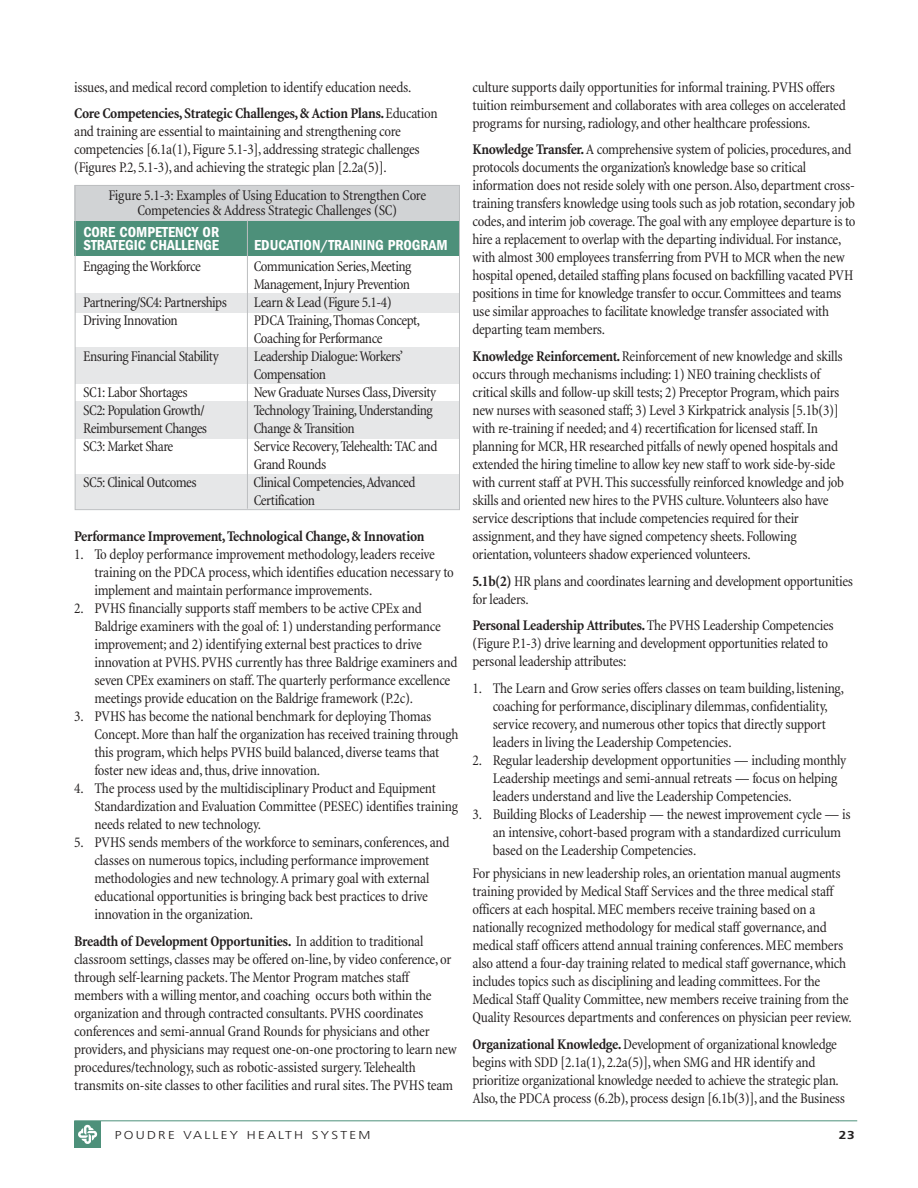
<style>
.page{position:relative;width:918px;height:1188px;background:#fff}
.page>*{position:absolute;margin:0;border:0;box-sizing:border-box;transform-origin:0 0}
.t1{font:condensed 15px/18px "Minion";letter-spacing:-.02em;color:#231f1f}
.t2{font:600 condensed 15px/13.5px "Franklin Gothic";color:#fff}
.t3{font:700 condensed 15px "Minion";letter-spacing:-.025em;color:#231f1f}
.t4{font:condensed 15px "Minion";letter-spacing:-.04em;color:#231f1f}
.t5{font:300 11.55px "Frutiger";letter-spacing:.165em;color:#231f1f;scale:1.18 1}
.t6{font:700 11.55px "Frutiger";color:#231f1f;scale:1.18 1}
.s1{font-weight:700}
</style>
<div class="page">
<div style="left:74px;top:1121px;width:27px;height:27px;background:#4d907a"></div>
<svg style="left:78px;top:1125px;width:19px;height:19px"></svg>
<hr style="left:74px;top:1120px;width:783px;height:1px;background:#4d907a">
<div style="left:75px;top:474px;width:385px;height:35px;background:#e6e7e8"></div>
<div style="left:75px;top:401px;width:385px;height:37px;background:#e6e7e8"></div>
<div style="left:75px;top:347px;width:385px;height:37px;background:#e6e7e8"></div>
<div style="left:75px;top:185px;width:385px;height:36px;background:#d1d3d5"></div>
<div style="left:75px;top:221px;width:385px;height:35px;background:#4d907a"></div>
<div style="left:75px;top:293px;width:385px;height:20px;background:#e6e7e8"></div>
<hr style="left:247px;top:221px;width:1px;height:288px;background:#bcbec0">
<div style="left:75px;top:185px;width:385px;height:325px;border:1px solid #bcbec0"></div>
<p class="t1" style="left:74px;top:75px;width:365px;line-height:26.7px">issues, and medical record completion to identify education needs.<br><span class="s1">Core Competencies, Strategic Challenges, &amp; Action Plans.</span>Education</p>
<p class="t1" style="left:74px;top:124px;width:347px">and training are essential to maintaining and strengthening core competencies [6.1a(1), Figure 5.1-3], addressing strategic challenges (Figures P.2, 5.1-3), and achieving the strategic plan [2.2a(5)].</p>
<p class="t1" style="left:109px;top:189px;width:319px;line-height:15px;text-align:center">Figure 5.1-3: Examples of Using Education to Strengthen Core<br>Competencies &amp; Address Strategic Challenges (SC)</p>
<p class="t2" style="left:83px;top:226px;width:137px">CORE COMPETENCY OR<br>STRATEGIC CHALLENGE</p>
<p class="t2" style="left:254px;top:240px;width:195px">EDUCATION/TRAINING PROGRAM</p>
<p class="t1" style="left:83px;top:259px;width:119px">Engaging the Workforce</p>
<p class="t1" style="left:254px;top:259px;width:159px">Communication Series,Meeting<br>Management,Injury Prevention</p>
<p class="t1" style="left:83px;top:295px;width:145px">Partnering/SC4: Partnerships</p>
<p class="t1" style="left:254px;top:295px;width:139px">Learn &amp; Lead (Figure 5.1-4)</p>
<p class="t4" style="left:83px;top:315px;width:96px">Driving Innovation</p>
<p class="t1" style="left:254px;top:313px;width:168px">PDCA Training,Thomas Concept,<br>Coaching for Performance</p>
<p class="t1" style="left:83px;top:349px;width:137px">Ensuring Financial Stability</p>
<p class="t1" style="left:254px;top:349px;width:151px">Leadership Dialogue: Workers’<br>Compensation</p>
<p class="t1" style="left:83px;top:385px;width:106px">SC1: Labor Shortages</p>
<p class="t1" style="left:254px;top:385px;width:184px">New Graduate Nurses Class,Diversity</p>
<p class="t4" style="left:83px;top:405px;width:123px">SC2: Population Growth/</p>
<p class="t1" style="left:254px;top:403px;width:180px">Technology Training,Understanding</p>
<p class="t1" style="left:83px;top:421px;width:126px">Reimbursement Changes</p>
<p class="t1" style="left:254px;top:421px;width:103px">Change &amp; Transition</p>
<p class="t1" style="left:83px;top:439px;width:92px">SC3: Market Share</p>
<p class="t1" style="left:254px;top:439px;width:185px">Service Recovery,Telehealth: TAC and<br>Grand Rounds</p>
<p class="t1" style="left:83px;top:475px;width:115px">SC5: Clinical Outcomes</p>
<p class="t1" style="left:254px;top:475px;width:164px">Clinical Competencies,Advanced<br>Certification</p>
<p class="t3" style="left:74px;top:530px;width:352px">Performance Improvement, Technological Change, &amp; Innovation</p>
<p class="t1" style="left:94px;top:546px;width:361px;text-indent:-20px">1. To deploy performance improvement methodology, leaders receive training on the PDCA process, which identifies education necessary to implement and maintain performance improvements.</p>
<p class="t1" style="left:94px;top:600px;width:365px;text-indent:-20px">2. PVHS financially supports staff members to be active CPEx and Baldrige examiners with the goal of: 1) understanding performance improvement; and 2) identifying external best practices to drive innovation at PVHS. PVHS currently has three Baldrige examiners and seven CPEx examiners on staff. The quarterly performance excellence meetings provide education on the Baldrige framework (P.2c).</p>
<p class="t1" style="left:94px;top:708px;width:366px;text-indent:-20px">3. PVHS has become the national benchmark for deploying Thomas Concept. More than half the organization has received training through this program, which helps PVHS build balanced, diverse teams that foster new ideas and, thus, drive innovation.</p>
<p class="t1" style="left:94px;top:780px;width:365px;text-indent:-20px">4. The process used by the multidisciplinary Product and Equipment<br>Standardization and Evaluation Committee (PESEC) identifies training needs related to new technology.</p>
<p class="t1" style="left:94px;top:834px;width:357px;text-indent:-20px">5. PVHS sends members of the workforce to seminars, conferences, and classes on numerous topics, including performance improvement methodologies and new technology.A primary goal with external educational opportunities is bringing back best practices to drive innovation in the organization.</p>
<p class="t1" style="left:74px;top:933px;width:384px"><span class="s1">Breadth of Development Opportunities.</span> In addition to traditional classroom settings, classes may be offered on-line, by video conference, or through self-learning packets. The Mentor Program matches staff members with a willing mentor, and coaching occurs both within the organization and through contracted consultants. PVHS coordinates conferences and semi-annual Grand Rounds for physicians and other providers, and physicians may request one-on-one proctoring to learn new procedures/technology, such as robotic-assisted surgery. Telehealth transmits on-site classes to other facilities and rural sites. The PVHS team</p>
<p class="t1" style="left:472px;top:79px;width:375px">culture supports daily opportunities for informal training. PVHS offers tuition reimbursement and collaborates with area colleges on accelerated programs for nursing,radiology, and other healthcare professions.</p>
<p class="t1" style="left:472px;top:142px;width:385px"><span class="s1">Knowledge Transfer.</span>A comprehensive system of policies, procedures, and protocols documents the organization’s knowledge base so critical information does not reside solely with one person.Also, department cross&shy;training transfers knowledge using tools such as job rotation, secondary job codes, and interim job coverage. The goal with any employee departure is to hire a replacement to overlap with the departing individual. For instance, with almost 300 employees transferring from PVH to MCR when the new hospital opened, detailed staffing plans focused on backfilling vacated PVH positions in time for knowledge transfer to occur. Committees and teams use similar approaches to facilitate knowledge transfer associated with departing team members.</p>
<p class="t1" style="left:472px;top:348px;width:373px"><span class="s1">Knowledge Reinforcement.</span>Reinforcement of new knowledge and skills occurs through mechanisms including: 1) NEO training checklists of critical skills and follow-up skill tests; 2) Preceptor Program, which pairs new nurses with seasoned staff; 3) Level 3 Kirkpatrick analysis [5.1b(3)] with re-training if needed; and 4) recertification for licensed staff. In planning for MCR, HR researched pitfalls of newly opened hospitals and extended the hiring timeline to allow key new staff to work side-by-side with current staff at PVH. This successfully reinforced knowledge and job skills and oriented new hires to the PVHS culture.Volunteers also have service descriptions that include competencies required for their assignment, and they have signed competency sheets. Following orientation, volunteers shadow experienced volunteers.</p>
<p class="t1" style="left:472px;top:573px;width:382px"><span class="s1">5.1b(2)</span> HR plans and coordinates learning and development opportunities for leaders.</p>
<p class="t1" style="left:472px;top:618px;width:363px"><span class="s1">Personal Leadership Attributes.</span>The PVHS Leadership Competencies (Figure P.1-3) drive learning and development opportunities related to personal leadership attributes:</p>
<p class="t1" style="left:493px;top:680px;width:353px;text-indent:-20px">1. The Learn and Grow series offers classes on team building, listening, coaching for performance, disciplinary dilemmas, confidentiality, service recovery, and numerous other topics that directly support leaders in living the Leadership Competencies.</p>
<p class="t1" style="left:493px;top:752px;width:355px;text-indent:-20px">2. Regular leadership development opportunities — including monthly<br>Leadership meetings and semi-annual retreats — focus on helping leaders understand and live the Leadership Competencies.</p>
<p class="t1" style="left:493px;top:806px;width:360px;text-indent:-20px">3. Building Blocks of Leadership — the newest improvement cycle — is an intensive, cohort-based program with a standardized curriculum based on the Leadership Competencies.</p>
<p class="t1" style="left:472px;top:866px;width:381px">For physicians in new leadership roles, an orientation manual augments training provided by Medical Staff Services and the three medical staff officers at each hospital. MEC members receive training based on a nationally recognized methodology for medical staff governance, and medical staff officers attend annual training conferences. MEC members also attend a four-day training related to medical staff governance, which includes topics such as disciplining and leading committees. For the Medical Staff Quality Committee, new members receive training from the Quality Resources departments and conferences on physician peer review.</p>
<p class="t1" style="left:472px;top:1036px;width:374px"><span class="s1">Organizational Knowledge.</span>Development of organizational knowledge begins with SDD [2.1a(1), 2.2a(5)], when SMG and HR identify and prioritize organizational knowledge needed to achieve the strategic plan.<br>Also, the PDCA process (6.2b), process design [6.1b(3)], and the Business</p>
<p class="t5" style="left:115px;top:1130px;width:218px">POUDRE VALLEY HEALTH SYSTEM</p>
<p class="t6" style="left:839px;top:1130px;width:15px">23</p>
</div>
